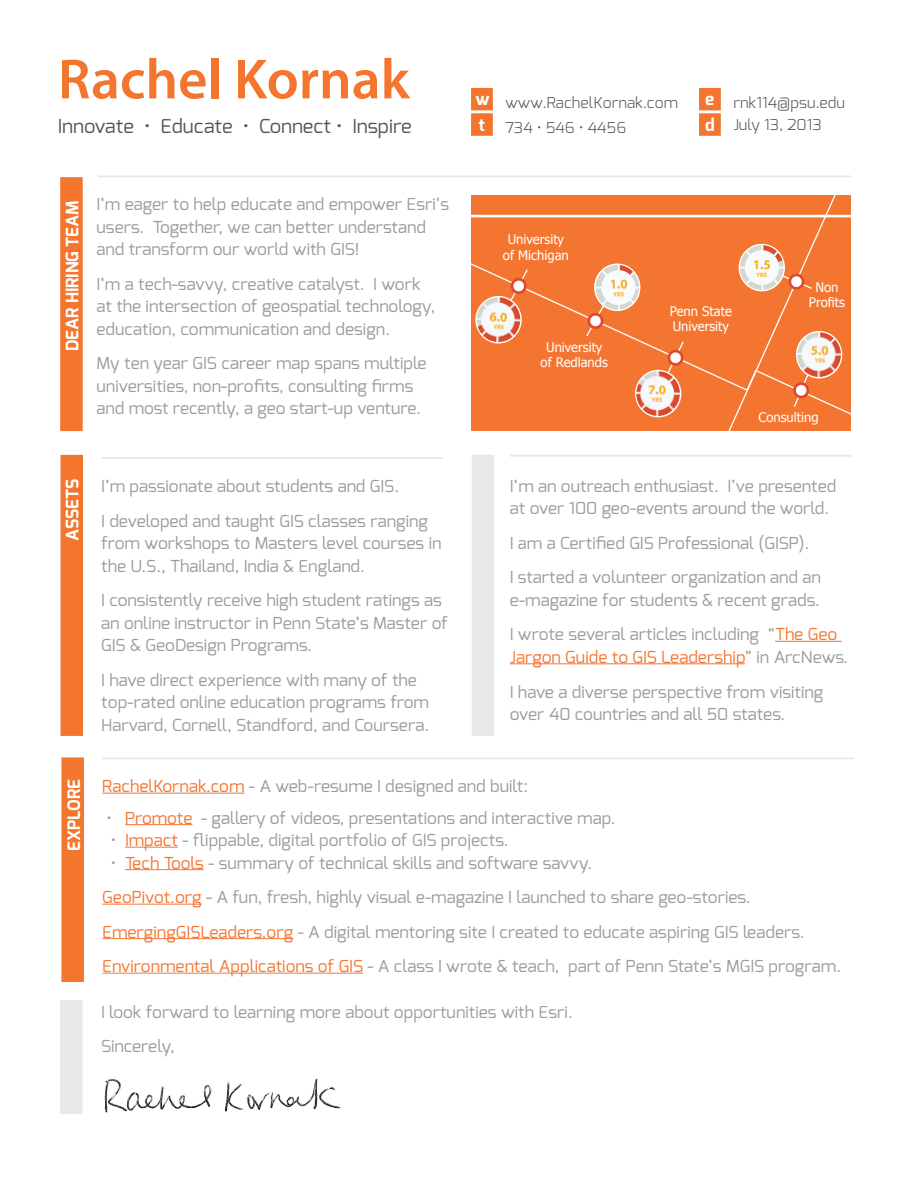
<style>
.page{position:relative;width:918px;height:1188px;background:#fff}
.page>*{position:absolute;margin:0;border:0;box-sizing:border-box;transform-origin:0 0}
.t1{font:600 57px "Myriad Pro";color:#f3752e}
.t2{font:19.2px "Exo";color:#565454;scale:1.05 1}
.t3{font:700 17.25px "Exo";color:#fff}
.t4{font:16.5px/22.5px "Exo";color:#9c9b9a;scale:1.05 1}
.t5{font:300 15px/24.9px "Exo";color:#565454;scale:1.05 1}
.t6{font:13.2px/15.1px "Tahoma";color:#fff;text-align:center}
.s1{font-weight:700;font-size:17.25px;color:#fff}
.s2{color:#f47530}
</style>
<div class="page">
<hr style="left:775px;top:641px;width:67px;height:1px;background:#f47530">
<hr style="left:510px;top:663px;width:235px;height:1px;background:#f47530">
<div style="left:61px;top:455px;width:22px;height:281px;background:#f3752e"></div>
<div style="left:472px;top:455px;width:22px;height:281px;background:#e9e8e7"></div>
<hr style="left:510px;top:455px;width:341px;height:2px;background:#e9e8e7">
<hr style="left:101px;top:457px;width:342px;height:2px;background:#e9e8e7">
<div style="left:60px;top:177px;width:23px;height:254px;background:#f3752e"></div>
<hr style="left:98px;top:175px;width:753px;height:2px;background:#e9e8e7">
<hr style="left:102px;top:793px;width:143px;height:1px;background:#f47530">
<hr style="left:125px;top:824px;width:67px;height:1px;background:#f47530">
<hr style="left:125px;top:847px;width:53px;height:1px;background:#f47530">
<hr style="left:125px;top:869px;width:79px;height:1px;background:#f47530">
<hr style="left:102px;top:904px;width:100px;height:1px;background:#f47530">
<hr style="left:102px;top:938px;width:191px;height:1px;background:#f47530">
<hr style="left:102px;top:973px;width:261px;height:1px;background:#f47530">
<div style="left:61px;top:757px;width:23px;height:225px;background:#f3752e"></div>
<hr style="left:102px;top:757px;width:752px;height:2px;background:#e9e8e7">
<div style="left:471px;top:196px;width:379px;height:235px;background:#f47530"></div>
<svg style="left:471px;top:263px;width:255px;height:119px"></svg>
<hr style="left:471px;top:215px;width:379px;height:2px;background:#fff">
<svg style="left:508px;top:268px;width:22px;height:34px"></svg>
<img style="left:476px;top:297px;width:45px;height:46px">
<div style="left:475px;top:296px;width:47px;height:48px;border:1px solid #fff;border-radius:50%"></div>
<svg style="left:584px;top:304px;width:23px;height:34px"></svg>
<img style="left:595px;top:264px;width:45px;height:46px">
<div style="left:594px;top:264px;width:46px;height:47px;border:1px solid #fff;border-radius:50%"></div>
<svg style="left:664px;top:340px;width:23px;height:35px"></svg>
<img style="left:635px;top:371px;width:46px;height:45px">
<div style="left:635px;top:370px;width:47px;height:48px;border:1px solid #fff;border-radius:50%"></div>
<svg style="left:726px;top:196px;width:124px;height:235px"></svg>
<img style="left:739px;top:244px;width:45px;height:47px">
<div style="left:739px;top:244px;width:46px;height:47px;border:1px solid #fff;border-radius:50%"></div>
<div style="left:60px;top:1000px;width:23px;height:114px;background:#e9e8e7"></div>
<img style="left:104px;top:1078px;width:237px;height:35px">
<div style="left:471px;top:88px;width:22px;height:22px;background:#f3752e"></div>
<div style="left:471px;top:113px;width:22px;height:23px;background:#f3752e"></div>
<div style="left:699px;top:113px;width:22px;height:23px;background:#f3752e"></div>
<div style="left:699px;top:88px;width:22px;height:22px;background:#f3752e"></div>
<h1 class="t1" style="left:58px;top:43px;width:353px">Rachel Kornak</h1>
<p class="t2" style="left:58px;top:114px;width:339px">Innovate • Educate • Connect • Inspire</p>
<p class="t3" style="left:61px;top:351px;width:152px;rotate:-90deg">DEAR HIRING TEAM</p>
<p class="t4" style="left:97px;top:193px;width:338px">I’m eager to help educate and empower Esri’s users. Together, we can better understand and transform our world with GIS!</p>
<p class="t4" style="left:97px;top:272px;width:324px">I’m a tech-savvy, creative catalyst. I work at the intersection of geospatial technology, education, communication and design.</p>
<p class="t4" style="left:97px;top:352px;width:316px">My ten year GIS career map spans multiple universities, non-profits, consulting firms and most recently, a geo start-up venture.</p>
<p class="t3" style="left:61px;top:541px;width:63px;rotate:-90deg">ASSETS</p>
<p class="t4" style="left:101px;top:469px;width:313px;line-height:34.5px">I’m passionate about students and GIS.<br>I developed and taught GIS classes ranging</p>
<p class="t4" style="left:101px;top:532px;width:326px">from workshops to Masters level courses in the U.S., Thailand, India &amp; England.</p>
<p class="t4" style="left:101px;top:589px;width:332px">I consistently receive high student ratings as an online instructor in Penn State’s Master of<br>GIS &amp; GeoDesign Programs.</p>
<p class="t4" style="left:101px;top:668px;width:314px">I have direct experience with many of the top-rated online education programs from<br>Harvard, Cornell, Standford, and Coursera.</p>
<p class="t5" style="left:476px;top:90px;width:194px"><sup>w</sup> www.RachelKornak.com <span class="s1">t</span> 734 • 546 • 4456</p>
<p class="t5" style="left:705px;top:91px;width:135px;line-height:21.9px;text-indent:28px">rnk114@psu.edu <span class="s1">d</span> July 13, 2013</p>
<p class="t3" style="left:705px;top:88px;width:11px">e</p>
<p class="t6" style="left:503px;top:232px;width:67px">University of Michigan</p>
<p class="t6" style="left:541px;top:339px;width:69px">University of Redlands</p>
<p class="t6" style="left:670px;top:303px;width:64px;text-align:left">Penn State<br>University</p>
<p class="t6" style="left:809px;top:280px;width:38px">Non<br>Profits</p>
<p class="t6" style="left:759px;top:409px;width:62px">Consulting</p>
<p class="t4" style="left:510px;top:475px;width:312px">I’m an outreach enthusiast. I’ve presented at over 100 geo-events around the world.</p>
<p class="t4" style="left:510px;top:526px;width:298px;line-height:34.5px">I am a Certified GIS Professional (GISP).<br>I started a volunteer organization and an</p>
<p class="t4" style="left:510px;top:583px;width:313px;line-height:34.5px">e-magazine for students &amp; recent grads.<br>I wrote several articles including “<span class="s2">The Geo</span></p>
<p class="t4" style="left:510px;top:640px;width:324px;line-height:34.5px"><span class="s2">Jargon Guide to GIS Leadership</span>” in ArcNews.<br>I have a diverse perspective from visiting</p>
<p class="t4" style="left:510px;top:703px;width:264px">over 40 countries and all 50 states.</p>
<p class="t3" style="left:63px;top:851px;width:73px;rotate:-90deg">EXPLORE</p>
<p class="t4" style="left:102px;top:775px;width:407px"><span class="s2">RachelKornak.com</span> - A web-resume I designed and built:</p>
<p class="t4" style="left:107px;top:807px;width:486px">• <span class="s2">Promote</span> - gallery of videos, presentations and interactive map.</p>
<p class="t4" style="left:111px;top:829px;width:380px">• <span class="s2">Impact</span> - flippable, digital portfolio of GIS projects.</p>
<p class="t4" style="left:102px;top:846px;width:705px;line-height:34.5px;text-indent:9px">• <span class="s2">Tech Tools</span> - summary of technical skills and software savvy.<br><span class="s2">GeoPivot.org</span> - A fun, fresh, highly visual e-magazine I launched to share geo-stories.<br><span class="s2">EmergingGISLeaders.org</span> - A digital mentoring site I created to educate aspiring GIS leaders.<br><span class="s2">Environmental Applications of GIS</span> - A class I wrote &amp; teach, part of Penn State’s MGIS program.</p>
<p class="t4" style="left:101px;top:994px;width:451px;line-height:34.5px">I look forward to learning more about opportunities with Esri.<br>Sincerely,</p>
</div>
